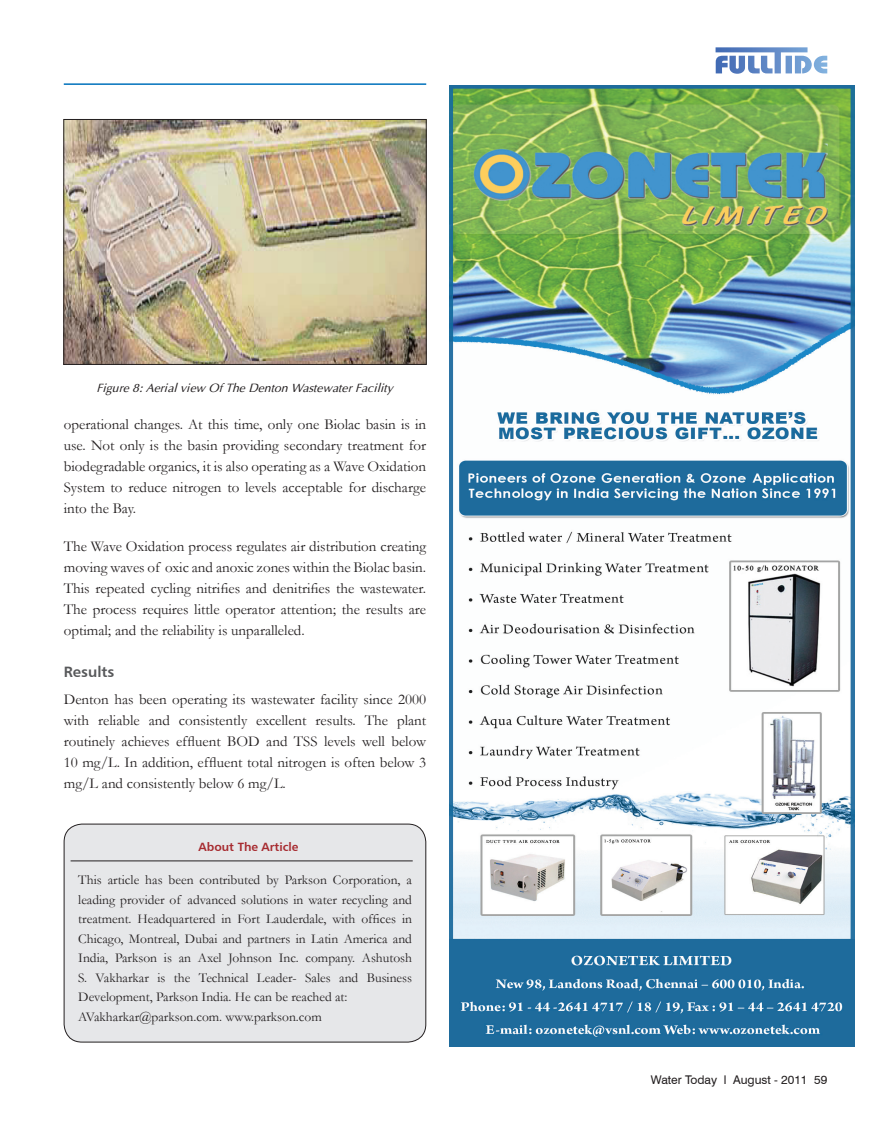
<style>
.page{position:relative;width:893px;height:1132px;background:#fff}
.page>*{position:absolute;margin:0;border:0;box-sizing:border-box;transform-origin:0 0}
.t1{font:15px/21px "Garamond";color:#231f20;text-align:justify}
.t2{font:15px "Humanist 777 BT Bold B";color:#57585a}
.t3{font:13.5px/19.5px "Garamond";color:#231f20;text-align:justify}
.t4{font:italic 12px "Optima";letter-spacing:.005em;color:#231f20}
.t5{font:12px "Swiss 721 BT";color:#231f20}
.t6{font:12px "Humanist 777 BT Bold B";color:#a72b30}
</style>
<div class="page">
<hr style="left:64px;top:83px;width:362px;height:2px;background:#0072bc">
<svg style="left:715px;top:47px;width:112px;height:27px"></svg>
<img style="left:65px;top:121px;width:360px;height:241px">
<div style="left:63px;top:119px;width:364px;height:245px;border:1px solid #231f20"></div>
<div style="left:64px;top:823px;width:362px;height:218px;background:#e6e7e9;border-radius:18px"></div>
<div style="left:64px;top:823px;width:362px;height:219px;border:1px solid #231f20;border-radius:18px"></div>
<hr style="left:71px;top:860px;width:342px;height:1px;background:#231f20">
<img style="left:449px;top:85px;width:405px;height:961px">
<p class="t4" style="left:96px;top:380px;width:298px">Figure 8: Aerial view Of The Denton Wastewater Facility</p>
<p class="t1" style="left:64px;top:413px;width:364px">operational changes. At this time, only one Biolac basin is in use. Not only is the basin providing secondary treatment for biodegradable organics, it is also operating as a Wave Oxidation System to reduce nitrogen to levels acceptable for discharge into the Bay.</p>
<p class="t1" style="left:64px;top:535px;width:364px">The Wave Oxidation process regulates air distribution creating moving waves of oxic and anoxic zones within the Biolac basin.<br>This repeated cycling nitrifies and denitrifies the wastewater.<br>The process requires little operator attention; the results are optimal; and the reliability is unparalleled.</p>
<p class="t2" style="left:64px;top:661px;width:52px">Results</p>
<p class="t1" style="left:64px;top:688px;width:364px">Denton has been operating its wastewater facility since 2000 with reliable and consistently excellent results. The plant routinely achieves effluent BOD and TSS levels well below 10 mg/L. In addition, effluent total nitrogen is often below 3 mg/L and consistently below 6 mg/L.</p>
<p class="t6" style="left:199px;top:838px;width:101px">About The Article</p>
<p class="t3" style="left:78px;top:869px;width:335px">This article has been contributed by Parkson Corporation, a leading provider of advanced solutions in water recycling and treatment. Headquartered in Fort Lauderdale, with offices in Chicago, Montreal, Dubai and partners in Latin America and India, Parkson is an Axel Johnson Inc. company. Ashutosh S. Vakharkar is the Technical Leader- Sales and Business Development, Parkson India. He can be reached at:</p>
<p class="t3" style="left:78px;top:1005px;width:245px">AVakharkar@parkson.com. www.parkson.com</p>
<p class="t5" style="left:651px;top:1071px;width:178px">Water Today l August - 2011 59</p>
</div>
